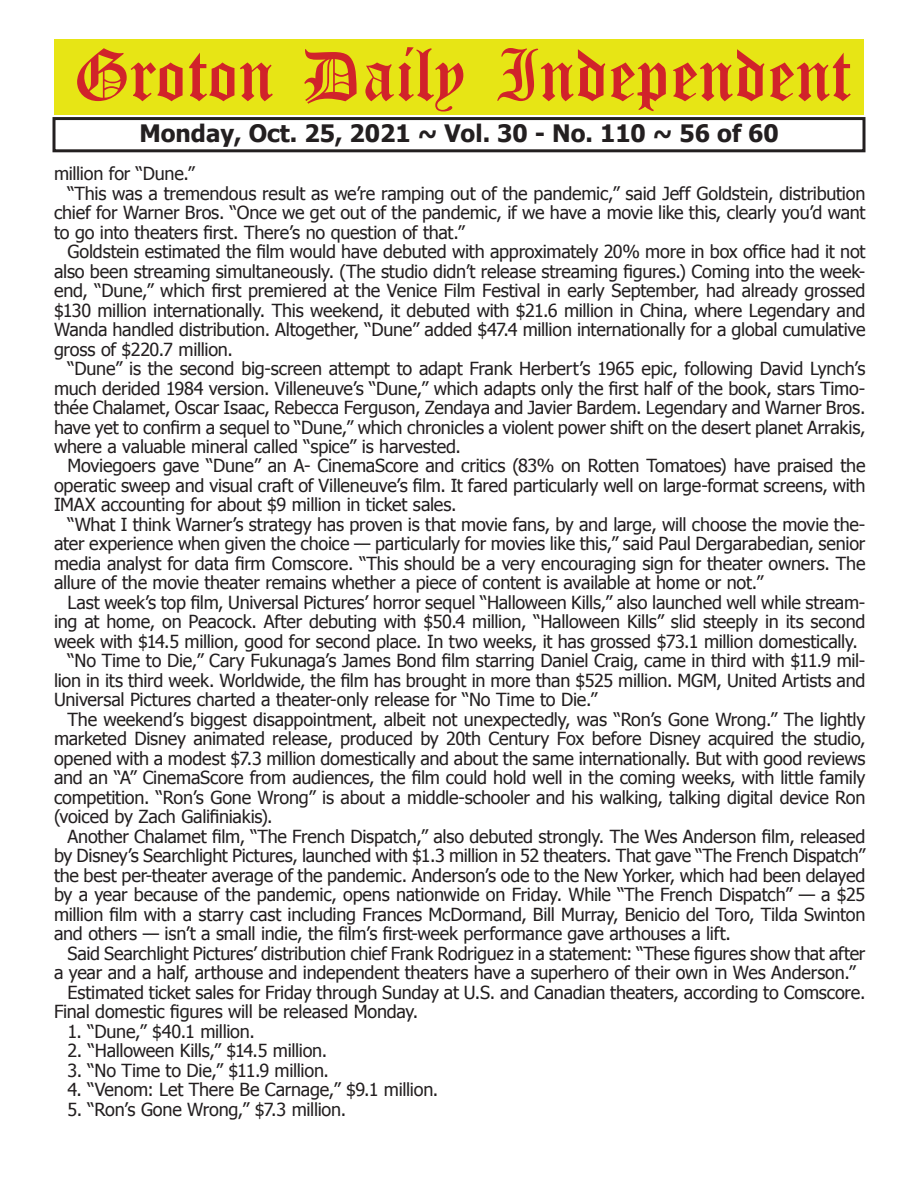
<style>
.page{position:relative;width:918px;height:1188px;background:#fff}
.page>*{position:absolute;margin:0;border:0;box-sizing:border-box;transform-origin:0 0}
.t1{font:54px "Old English Five";color:#d1232a}
.t2{font:700 24px "Tahoma";color:#231f20}
.t3{font:18px "Tahoma";letter-spacing:-.015em;color:#231f20}
</style>
<div class="page">
<div style="left:52px;top:117px;width:814px;height:35px;border:3px solid #231f20"></div>
<div style="left:54px;top:40px;width:810px;height:75px;background:#e7e515"></div>
<h1 class="t1" style="left:73px;top:50px;width:779px">Groton Daily Independent</h1>
<h2 class="t2" style="left:139px;top:116px;width:641px">Monday, Oct. 25, 2021 ~ Vol. 30 - No. 110 ~ 56 of 60</h2>
<p class="t3" style="left:54px;top:161px;width:142px">million for “Dune.”</p>
<p class="t3" style="left:68px;top:181px;width:799px">“This was a tremendous result as we’re ramping out of the pandemic,” said Jeff Goldstein, distribution</p>
<p class="t3" style="left:54px;top:200px;width:813px">chief for Warner Bros. “Once we get out of the pandemic, if we have a movie like this, clearly you’d want</p>
<p class="t3" style="left:54px;top:220px;width:412px">to go into theaters first. There’s no question of that.”</p>
<p class="t3" style="left:68px;top:239px;width:800px">Goldstein estimated the film would have debuted with approximately 20% more in box office had it not</p>
<p class="t3" style="left:54px;top:259px;width:813px">also been streaming simultaneously. (The studio didn’t release streaming figures.) Coming into the week-</p>
<p class="t3" style="left:54px;top:278px;width:813px">end, “Dune,” which first premiered at the Venice Film Festival in early September, had already grossed</p>
<p class="t3" style="left:54px;top:298px;width:813px">$130 million internationally. This weekend, it debuted with $21.6 million in China, where Legendary and</p>
<p class="t3" style="left:54px;top:317px;width:813px">Wanda handled distribution. Altogether, “Dune” added $47.4 million internationally for a global cumulative</p>
<p class="t3" style="left:54px;top:337px;width:180px">gross of $220.7 million.</p>
<p class="t3" style="left:68px;top:356px;width:799px">“Dune” is the second big-screen attempt to adapt Frank Herbert’s 1965 epic, following David Lynch’s</p>
<p class="t3" style="left:54px;top:376px;width:813px">much derided 1984 version. Villeneuve’s “Dune,” which adapts only the first half of the book, stars Timo-</p>
<p class="t3" style="left:54px;top:395px;width:813px">thée Chalamet, Oscar Isaac, Rebecca Ferguson, Zendaya and Javier Bardem. Legendary and Warner Bros.</p>
<p class="t3" style="left:54px;top:415px;width:813px">have yet to confirm a sequel to “Dune,” which chronicles a violent power shift on the desert planet Arrakis,</p>
<p class="t3" style="left:54px;top:434px;width:408px">where a valuable mineral called “spice” is harvested.</p>
<p class="t3" style="left:68px;top:454px;width:799px">Moviegoers gave “Dune” an A- CinemaScore and critics (83% on Rotten Tomatoes) have praised the</p>
<p class="t3" style="left:54px;top:473px;width:813px">operatic sweep and visual craft of Villeneuve’s film. It fared particularly well on large-format screens, with</p>
<p class="t3" style="left:54px;top:493px;width:404px">IMAX accounting for about $9 million in ticket sales.</p>
<p class="t3" style="left:68px;top:512px;width:799px">“What I think Warner’s strategy has proven is that movie fans, by and large, will choose the movie the-</p>
<p class="t3" style="left:54px;top:532px;width:813px">ater experience when given the choice — particularly for movies like this,” said Paul Dergarabedian, senior</p>
<p class="t3" style="left:54px;top:551px;width:813px">media analyst for data firm Comscore. “This should be a very encouraging sign for theater owners. The</p>
<p class="t3" style="left:54px;top:571px;width:711px">allure of the movie theater remains whether a piece of content is available at home or not.”</p>
<p class="t3" style="left:68px;top:590px;width:799px">Last week’s top film, Universal Pictures’ horror sequel “Halloween Kills,” also launched well while stream-</p>
<p class="t3" style="left:54px;top:610px;width:813px">ing at home, on Peacock. After debuting with $50.4 million, “Halloween Kills” slid steeply in its second</p>
<p class="t3" style="left:54px;top:629px;width:806px">week with $14.5 million, good for second place. In two weeks, it has grossed $73.1 million domestically.</p>
<p class="t3" style="left:68px;top:649px;width:799px">“No Time to Die,” Cary Fukunaga’s James Bond film starring Daniel Craig, came in third with $11.9 mil-</p>
<p class="t3" style="left:54px;top:668px;width:813px">lion in its third week. Worldwide, the film has brought in more than $525 million. MGM, United Artists and</p>
<p class="t3" style="left:54px;top:688px;width:545px">Universal Pictures charted a theater-only release for “No Time to Die.”</p>
<p class="t3" style="left:68px;top:707px;width:799px">The weekend’s biggest disappointment, albeit not unexpectedly, was “Ron’s Gone Wrong.” The lightly</p>
<p class="t3" style="left:54px;top:727px;width:813px">marketed Disney animated release, produced by 20th Century Fox before Disney acquired the studio,</p>
<p class="t3" style="left:54px;top:746px;width:813px">opened with a modest $7.3 million domestically and about the same internationally. But with good reviews</p>
<p class="t3" style="left:54px;top:766px;width:813px">and an “A” CinemaScore from audiences, the film could hold well in the coming weeks, with little family</p>
<p class="t3" style="left:54px;top:785px;width:813px">competition. “Ron’s Gone Wrong” is about a middle-schooler and his walking, talking digital device Ron</p>
<p class="t3" style="left:54px;top:805px;width:220px">(voiced by Zach Galifiniakis).</p>
<p class="t3" style="left:68px;top:824px;width:800px">Another Chalamet film, “The French Dispatch,” also debuted strongly. The Wes Anderson film, released</p>
<p class="t3" style="left:54px;top:844px;width:813px">by Disney’s Searchlight Pictures, launched with $1.3 million in 52 theaters. That gave “The French Dispatch”</p>
<p class="t3" style="left:54px;top:863px;width:813px">the best per-theater average of the pandemic. Anderson’s ode to the New Yorker, which had been delayed</p>
<p class="t3" style="left:54px;top:883px;width:813px">by a year because of the pandemic, opens nationwide on Friday. While “The French Dispatch” — a $25</p>
<p class="t3" style="left:54px;top:902px;width:813px">million film with a starry cast including Frances McDormand, Bill Murray, Benicio del Toro, Tilda Swinton</p>
<p class="t3" style="left:54px;top:922px;width:679px">and others — isn’t a small indie, the film’s first-week performance gave arthouses a lift.</p>
<p class="t3" style="left:68px;top:941px;width:799px">Said Searchlight Pictures’ distribution chief Frank Rodriguez in a statement: “These figures show that after</p>
<p class="t3" style="left:54px;top:961px;width:803px">a year and a half, arthouse and independent theaters have a superhero of their own in Wes Anderson.”</p>
<p class="t3" style="left:68px;top:980px;width:800px">Estimated ticket sales for Friday through Sunday at U.S. and Canadian theaters, according to Comscore.</p>
<p class="t3" style="left:54px;top:1000px;width:366px">Final domestic figures will be released Monday.</p>
<p class="t3" style="left:68px;top:1019px;width:189px">1. “Dune,” $40.1 million.</p>
<p class="t3" style="left:68px;top:1039px;width:261px">2. “Halloween Kills,” $14.5 million.</p>
<p class="t3" style="left:68px;top:1058px;width:263px">3. “No Time to Die,” $11.9 million.</p>
<p class="t3" style="left:68px;top:1078px;width:372px">4. “Venom: Let There Be Carnage,” $9.1 million.</p>
<p class="t3" style="left:68px;top:1097px;width:280px">5. “Ron’s Gone Wrong,” $7.3 million.</p>
</div>
